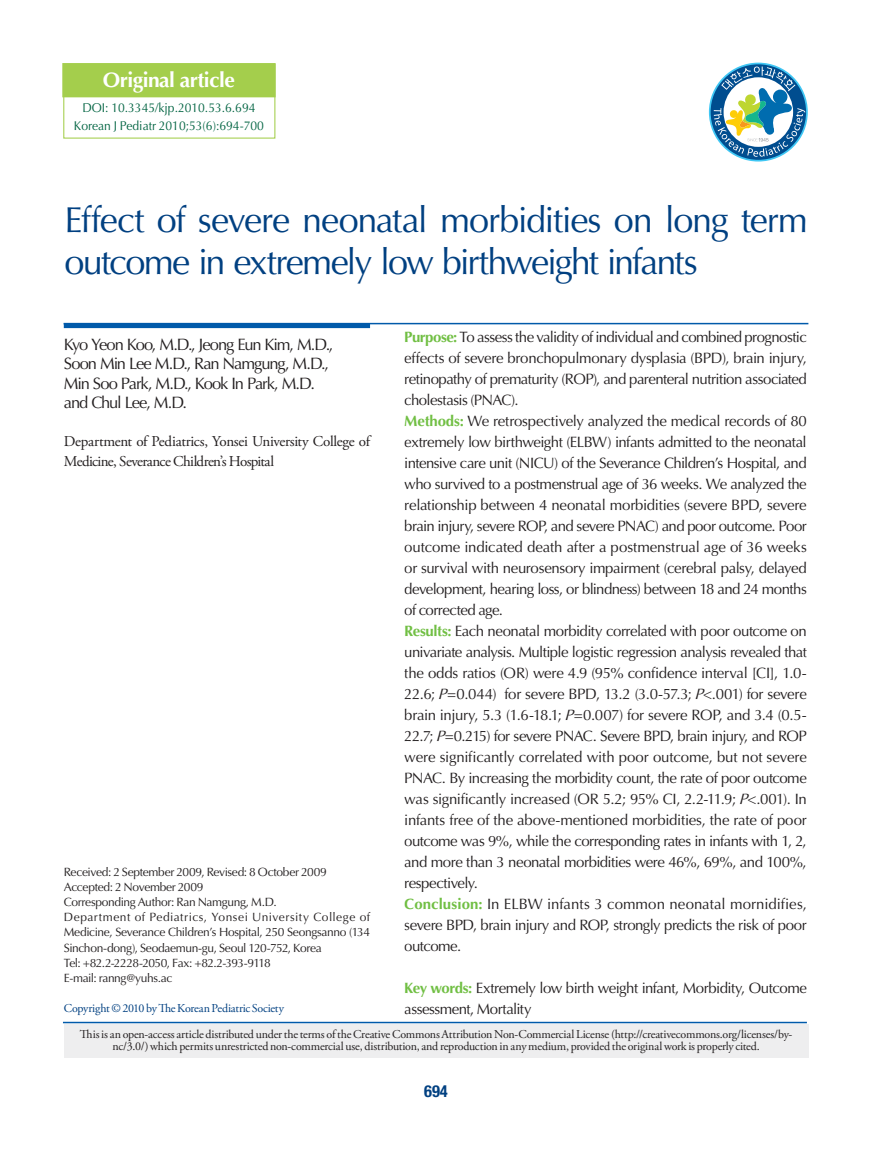
<style>
.page{position:relative;width:872px;height:1170px;background:#fff}
.page>*{position:absolute;margin:0;border:0;box-sizing:border-box;transform-origin:0 0}
.t1{font:36px/42px "Optima LT Std";letter-spacing:-.045em;color:#014081}
.t2{font:700 21px "Optima LT Std";letter-spacing:-.025em;color:#fff}
.t3{font:16.5px/19.5px "Optima LT Std";letter-spacing:-.065em;color:#231f20}
.t4{font:700 condensed 16.5px "Helvetica Neue";color:#014081}
.t5{font:15px/21px "Optima LT Std";letter-spacing:-.03em;color:#231f20}
.t6{font:15px/20.2px "Adobe Garamond Pro";letter-spacing:-.03em;color:#231f20}
.t7{font:12.75px/18px "Optima LT Std";color:#026442;text-align:center;scale:.95 1}
.t8{font:12px/15px "Optima LT Std";letter-spacing:-.025em;color:#231f20}
.t9{font:12px/12px "Adobe Garamond Pro";letter-spacing:-.015em;color:#231f20;text-align:center}
.t10{font:12px "Adobe Garamond Pro";letter-spacing:-.02em;color:#014081}
.s1{font-weight:700;color:#71bf44}
.s2{font-style:italic}
</style>
<div class="page">
<div style="left:63px;top:97px;width:212px;height:40px;border:2px solid #fff"></div>
<div style="left:63px;top:64px;width:212px;height:33px;background:#a4ce4c"></div>
<div style="left:62px;top:63px;width:214px;height:34px;border:2px solid #a4ce4c"></div>
<div style="left:63px;top:64px;width:212px;height:75px;border:1px solid #a4ce4c"></div>
<svg style="left:709px;top:63px;width:98px;height:98px"></svg>
<div style="left:64px;top:323px;width:306px;height:5px;background:#015aaa"></div>
<hr style="left:64px;top:323px;width:744px;height:1px;background:#015aaa">
<hr style="left:63px;top:1021px;width:744px;height:2px;background:#015aaa">
<div style="left:64px;top:1023px;width:744px;height:34px;background:#eeeeef"></div>
<h2 class="t2" style="left:103px;top:68px;width:134px">Original article</h2>
<p class="t7" style="left:74px;top:99px;width:201px">DOI: 10.3345/kjp.2010.53.6.694<br>Korean J Pediatr 2010;53(6):694-700</p>
<h1 class="t1" style="left:65px;top:199px;width:744px">Effect of severe neonatal morbidities on long term outcome in extremely low birthweight infants</h1>
<p class="t3" style="left:64px;top:334px;width:271px">Kyo Yeon Koo, M.D., Jeong Eun Kim, M.D.,<br>Soon Min Lee M.D., Ran Namgung, M.D.,<br>Min Soo Park, M.D., Kook In Park, M.D. and Chul Lee, M.D.</p>
<p class="t6" style="left:64px;top:431px;width:308px">Department of Pediatrics, Yonsei University College of<br>Medicine, Severance Children’s Hospital</p>
<p class="t8" style="left:64px;top:865px;width:308px">Received: 2 September 2009, Revised: 8 October 2009<br>Accepted: 2 November 2009<br>Corresponding Author: Ran Namgung, M.D.<br>Department of Pediatrics, Yonsei University College of Medicine, Severance Children’s Hospital, 250 Seongsanno (134<br>Sinchon-dong), Seodaemun-gu, Seoul 120-752, Korea<br>Tel: +82.2-2228-2050, Fax: +82.2-393-9118<br>E-mail: ranng@yuhs.ac</p>
<p class="t10" style="left:64px;top:1000px;width:222px">Copyright © 2010 by The Korean Pediatric Society</p>
<p class="t5" style="left:404px;top:326px;width:404px"><span class="s1">Purpose:</span> To assess the validity of individual and combined prognostic effects of severe bronchopulmonary dysplasia (BPD), brain injury, retinopathy of prematurity (ROP), and parenteral nutrition associated cholestasis (PNAC).<br><span class="s1">Methods:</span> We retrospectively analyzed the medical records of 80 extremely low birthweight (ELBW) infants admitted to the neonatal intensive care unit (NICU) of the Severance Children’s Hospital, and who survived to a postmenstrual age of 36 weeks. We analyzed the relationship between 4 neonatal morbidities (severe BPD, severe brain injury, severe ROP, and severe PNAC) and poor outcome. Poor outcome indicated death after a postmenstrual age of 36 weeks or survival with neurosensory impairment (cerebral palsy, delayed development, hearing loss, or blindness) between 18 and 24 months of corrected age.<br><span class="s1">Results:</span> Each neonatal morbidity correlated with poor outcome on univariate analysis. Multiple logistic regression analysis revealed that the odds ratios (OR) were 4.9 (95% confidence interval [CI], 1.0- 22.6; <span class="s2">P</span>=0.044) for severe BPD, 13.2 (3.0-57.3; <span class="s2">P</span>&lt;.001) for severe brain injury, 5.3 (1.6-18.1; <span class="s2">P</span>=0.007) for severe ROP, and 3.4 (0.5- 22.7; <span class="s2">P</span>=0.215) for severe PNAC. Severe BPD, brain injury, and ROP were significantly correlated with poor outcome, but not severe PNAC. By increasing the morbidity count, the rate of poor outcome was significantly increased (OR 5.2; 95% CI, 2.2-11.9; <span class="s2">P</span>&lt;.001). In infants free of the above-mentioned morbidities, the rate of poor outcome was 9%, while the corresponding rates in infants with 1, 2, and more than 3 neonatal morbidities were 46%, 69%, and 100%, respectively.<br><span class="s1">Conclusion:</span> In ELBW infants 3 common neonatal mornidifies, severe BPD, brain injury and ROP, strongly predicts the risk of poor outcome.</p>
<p class="t5" style="left:404px;top:977px;width:404px"><span class="s1">Key words:</span> Extremely low birth weight infant, Morbidity, Outcome assessment, Mortality</p>
<p class="t9" style="left:80px;top:1028px;width:714px">This is an open-access article distributed under the terms of the Creative Commons Attribution Non-Commercial License (http://creativecommons.org/licenses/by&shy;nc/3.0/) which permits unrestricted non-commercial use, distribution, and reproduction in any medium, provided the original work is properly cited.</p>
<p class="t4" style="left:424px;top:1081px;width:25px">694</p>
</div>
